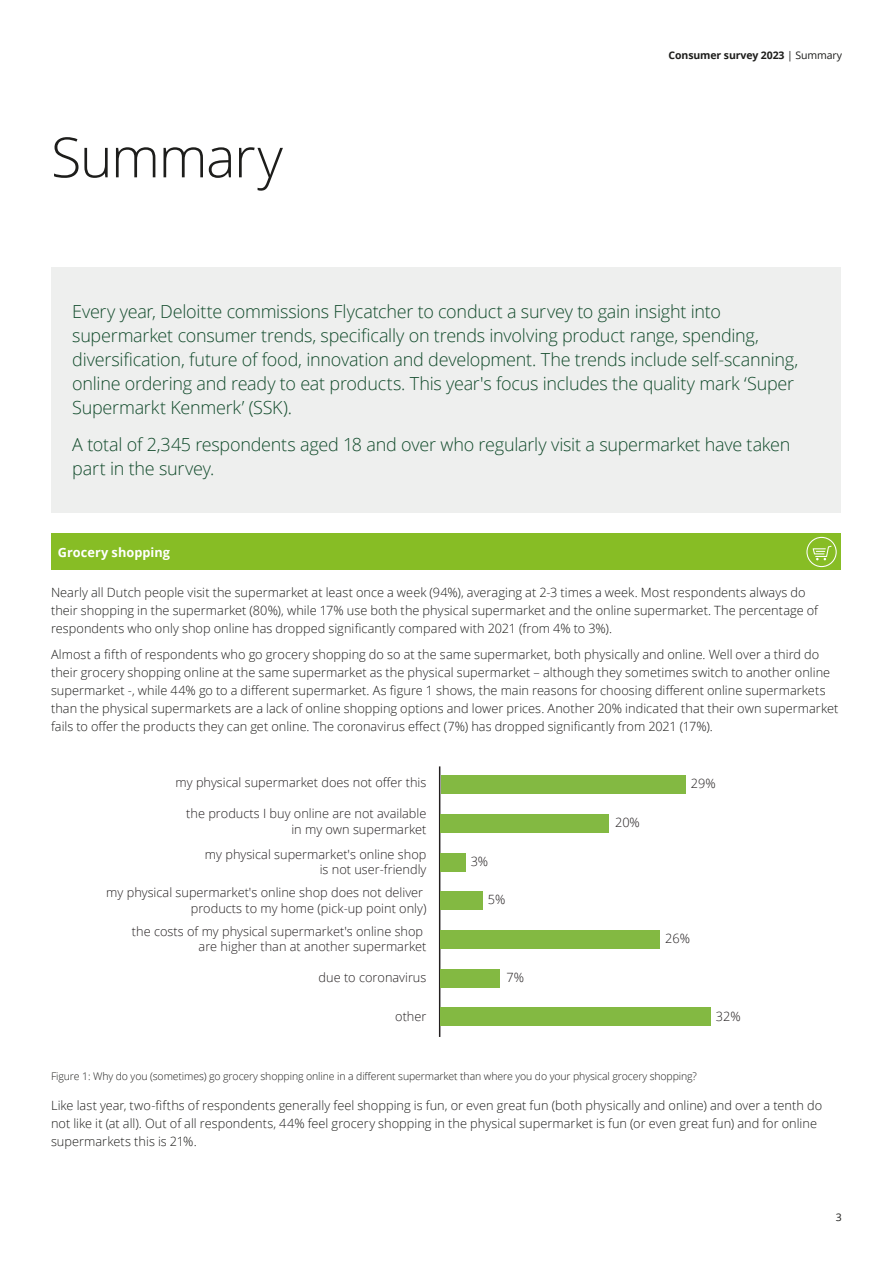
<style>
.page{position:relative;width:893px;height:1263px;background:#fff}
.page>*{position:absolute;margin:0;border:0;box-sizing:border-box;transform-origin:0 0}
.Story_heading_light__37_42pt{font:300 55.5px "Open Sans";letter-spacing:-.025em;color:#1d1d1b}
.Introduction__14_18pt{font:300 18px/24px "Open Sans";letter-spacing:-.015em;color:#124b2c}
.t1{font:300 12.75px/18px "Open Sans";letter-spacing:.005em;color:#1d1d1b}
.t2{font:300 12.75px/15.3px "Open Sans";color:#231f20;text-align:right}
.Subhead_A__8_5_12pt{font:700 12.75px "Open Sans";letter-spacing:.005em;color:#fff}
.Disclaimers__7_9_5pt{font:300 10.5px "Open Sans";letter-spacing:-.01em;color:#1d1d1b}
.Brochure_title___Left_pg__folio_7_9_5pt{font:700 10.5px "Open Sans";letter-spacing:-.01em;color:#1d1d1b}
.t3{font:10.5px "Open Sans";color:#1d1d1b}
.s1{font-weight:400}
</style>
<div class="page">
<div style="left:51px;top:267px;width:789px;height:245px;background:#eeefee"></div>
<hr style="left:439px;top:766px;width:1px;height:271px;background:#231f20">
<div style="left:440px;top:776px;width:245px;height:18px;background:#83b942"></div>
<div style="left:440px;top:814px;width:169px;height:19px;background:#83b942"></div>
<div style="left:440px;top:853px;width:26px;height:18px;background:#83b942"></div>
<div style="left:440px;top:891px;width:43px;height:19px;background:#83b942"></div>
<div style="left:440px;top:930px;width:220px;height:19px;background:#83b942"></div>
<div style="left:440px;top:969px;width:60px;height:18px;background:#83b942"></div>
<div style="left:440px;top:1007px;width:271px;height:19px;background:#83b942"></div>
<div style="left:51px;top:534px;width:789px;height:36px;background:#87bd25"></div>
<svg style="left:806px;top:537px;width:31px;height:30px"></svg>
<p class="Story_heading_light__37_42pt" style="left:51px;top:119px;width:233px">Summary</p>
<p class="Brochure_title___Left_pg__folio_7_9_5pt" style="left:669px;top:48px;width:175px">Consumer survey 2023 <span class="s1">| Summary</span></p>
<p class="Introduction__14_18pt" style="left:72px;top:299px;width:727px">Every year, Deloitte commissions Flycatcher to conduct a survey to gain insight into supermarket consumer trends, specifically on trends involving product range, spending, diversification, future of food, innovation and development. The trends include self-scanning, online ordering and ready to eat products. This year's focus includes the quality mark ‘Super Supermarkt Kenmerk’ (SSK).</p>
<p class="Introduction__14_18pt" style="left:72px;top:432px;width:719px">A total of 2,345 respondents aged 18 and over who regularly visit a supermarket have taken part in the survey.</p>
<p class="Subhead_A__8_5_12pt" style="left:58px;top:543px;width:114px">Grocery shopping</p>
<p class="t1" style="left:51px;top:583px;width:768px">Nearly all Dutch people visit the supermarket at least once a week (94%), averaging at 2-3 times a week. Most respondents always do their shopping in the supermarket (80%), while 17% use both the physical supermarket and the online supermarket. The percentage of respondents who only shop online has dropped significantly compared with 2021 (from 4% to 3%).</p>
<p class="t1" style="left:51px;top:645px;width:789px">Almost a fifth of respondents who go grocery shopping do so at the same supermarket, both physically and online. Well over a third do their grocery shopping online at the same supermarket as the physical supermarket – although they sometimes switch to another online supermarket -, while 44% go to a different supermarket. As figure 1 shows, the main reasons for choosing different online supermarkets than the physical supermarkets are a lack of online shopping options and lower prices. Another 20% indicated that their own supermarket fails to offer the products they can get online. The coronavirus effect (7%) has dropped significantly from 2021 (17%).</p>
<p class="t2" style="left:176px;top:774px;width:252px">my physical supermarket does not offer this</p>
<p class="t2" style="left:186px;top:806px;width:242px">the products I buy online are not available in my own supermarket</p>
<p class="t2" style="left:205px;top:846px;width:223px">my physical supermarket's online shop is not user-friendly</p>
<p class="t2" style="left:106px;top:885px;width:322px">my physical supermarket's online shop does not deliver products to my home (pick-up point only)</p>
<p class="t2" style="left:132px;top:923px;width:296px">the costs of my physical supermarket's online shop are higher than at another supermarket</p>
<p class="t2" style="left:319px;top:969px;width:109px">due to coronavirus</p>
<p class="t2" style="left:395px;top:1008px;width:33px">other</p>
<p class="t2" style="left:471px;top:853px;width:19px">3%</p>
<p class="t2" style="left:488px;top:892px;width:19px">5%</p>
<p class="t2" style="left:506px;top:969px;width:19px">7%</p>
<p class="t2" style="left:615px;top:814px;width:26px">20%</p>
<p class="t2" style="left:691px;top:776px;width:26px">29%</p>
<p class="t2" style="left:665px;top:930px;width:26px">26%</p>
<p class="t2" style="left:716px;top:1008px;width:26px">32%</p>
<p class="Disclaimers__7_9_5pt" style="left:51px;top:1069px;width:647px">Figure 1: Why do you (sometimes) go grocery shopping online in a different supermarket than where you do your physical grocery shopping?</p>
<p class="t1" style="left:51px;top:1096px;width:773px">Like last year, two-fifths of respondents generally feel shopping is fun, or even great fun (both physically and online) and over a tenth do not like it (at all). Out of all respondents, 44% feel grocery shopping in the physical supermarket is fun (or even great fun) and for online supermarkets this is 21%.</p>
<p class="t3" style="left:836px;top:1210px;width:8px">3</p>
</div>
